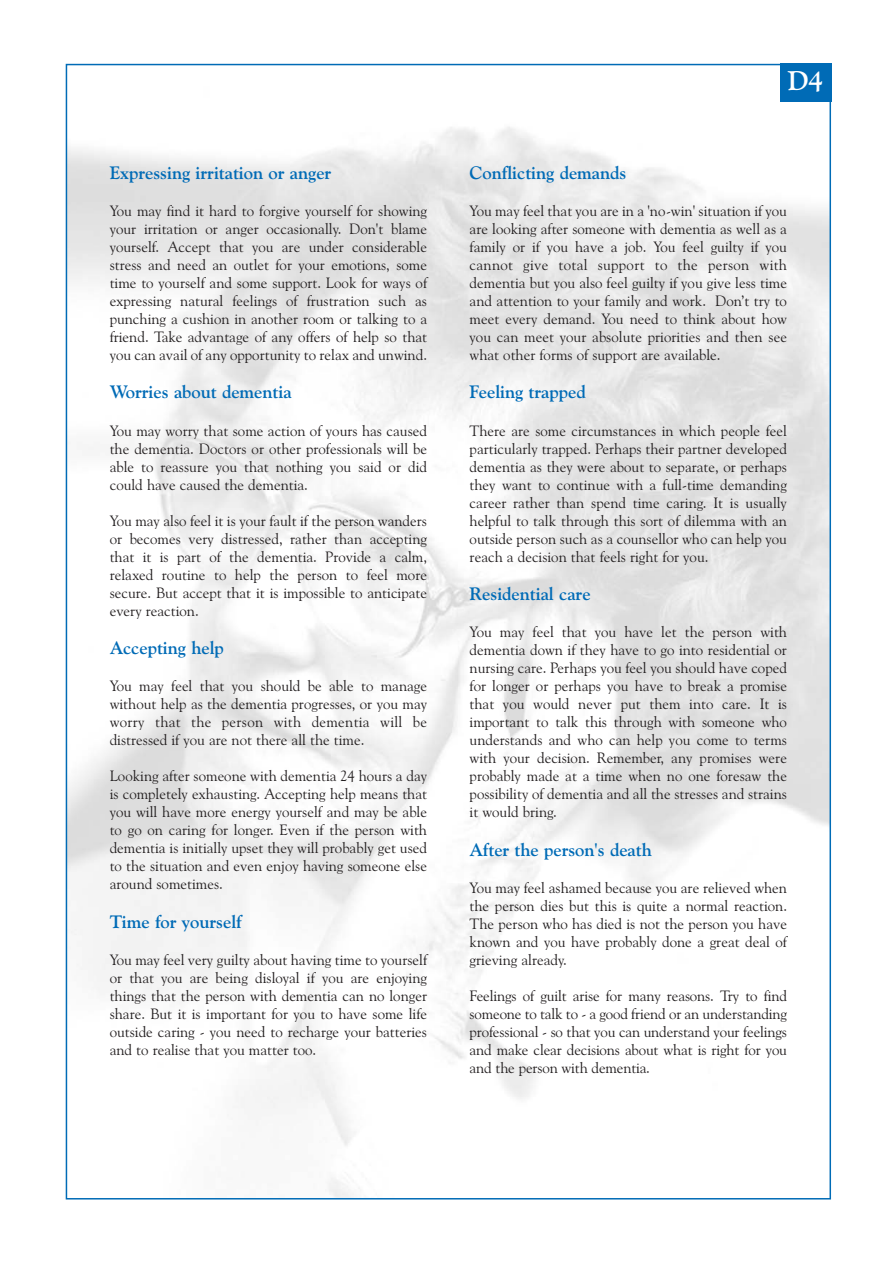
<style>
.page{position:relative;width:894px;height:1262px;background:#fff}
.page>*{position:absolute;margin:0;border:0;box-sizing:border-box;transform-origin:0 0}
.t1{font:700 27px "Goudy Old Style BT";color:#fff}
.t2{font:700 18px "Goudy Old Style BT";color:#006bb6}
.t3{font:15px/18px "Goudy Old Style BT";color:#231f20;text-align:justify}
</style>
<div class="page">
<div style="left:780px;top:64px;width:51px;height:38px;background:#006bb6"></div>
<p class="t2" style="left:110px;top:166px;width:223px">Expressing irritation or anger</p>
<p class="t3" style="left:110px;top:203px;width:319px">You may find it hard to forgive yourself for showing your irritation or anger occasionally. Don't blame yourself. Accept that you are under considerable stress and need an outlet for your emotions, some time to yourself and some support. Look for ways of expressing natural feelings of frustration such as punching a cushion in another room or talking to a friend. Take advantage of any offers of help so that you can avail of any opportunity to relax and unwind.</p>
<p class="t2" style="left:110px;top:385px;width:183px">Worries about dementia</p>
<p class="t3" style="left:110px;top:423px;width:319px">You may worry that some action of yours has caused the dementia. Doctors or other professionals will be able to reassure you that nothing you said or did could have caused the dementia.</p>
<p class="t3" style="left:110px;top:513px;width:319px">You may also feel it is your fault if the person wanders or becomes very distressed, rather than accepting that it is part of the dementia. Provide a calm, relaxed routine to help the person to feel more secure. But accept that it is impossible to anticipate every reaction.</p>
<p class="t2" style="left:110px;top:641px;width:116px">Accepting help</p>
<p class="t3" style="left:110px;top:678px;width:319px">You may feel that you should be able to manage without help as the dementia progresses, or you may worry that the person with dementia will be distressed if you are not there all the time.</p>
<p class="t3" style="left:110px;top:768px;width:319px">Looking after someone with dementia 24 hours a day is completely exhausting. Accepting help means that you will have more energy yourself and may be able to go on caring for longer. Even if the person with dementia is initially upset they will probably get used to the situation and even enjoy having someone else around sometimes.</p>
<p class="t2" style="left:110px;top:914px;width:133px">Time for yourself</p>
<p class="t3" style="left:110px;top:952px;width:319px">You may feel very guilty about having time to yourself or that you are being disloyal if you are enjoying things that the person with dementia can no longer share. But it is important for you to have some life outside caring - you need to recharge your batteries and to realise that you matter too.</p>
<h1 class="t1" style="left:789px;top:71px;width:36px">C3</h1>
<h1 class="t1" style="left:788px;top:71px;width:37px">D4</h1>
<p class="t2" style="left:470px;top:166px;width:158px">Conflicting demands</p>
<p class="t3" style="left:470px;top:203px;width:319px">You may feel that you are in a 'no-win' situation if you are looking after someone with dementia as well as a family or if you have a job. You feel guilty if you cannot give total support to the person with dementia but you also feel guilty if you give less time and attention to your family and work. Don’t try to meet every demand. You need to think about how you can meet your absolute priorities and then see what other forms of support are available.</p>
<p class="t2" style="left:470px;top:385px;width:118px">Feeling trapped</p>
<p class="t3" style="left:470px;top:423px;width:319px">There are some circumstances in which people feel particularly trapped. Perhaps their partner developed dementia as they were about to separate, or perhaps they want to continue with a full-time demanding career rather than spend time caring. It is usually helpful to talk through this sort of dilemma with an outside person such as a counsellor who can help you reach a decision that feels right for you.</p>
<p class="t2" style="left:470px;top:587px;width:122px">Residential care</p>
<p class="t3" style="left:470px;top:624px;width:319px">You may feel that you have let the person with dementia down if they have to go into residential or nursing care. Perhaps you feel you should have coped for longer or perhaps you have to break a promise that you would never put them into care. It is important to talk this through with someone who understands and who can help you come to terms with your decision. Remember, any promises were probably made at a time when no one foresaw the possibility of dementia and all the stresses and strains it would bring.</p>
<p class="t2" style="left:470px;top:842px;width:184px">After the person's death</p>
<p class="t3" style="left:470px;top:880px;width:319px">You may feel ashamed because you are relieved when the person dies but this is quite a normal reaction.<br>The person who has died is not the person you have known and you have probably done a great deal of grieving already.</p>
<p class="t3" style="left:470px;top:988px;width:319px">Feelings of guilt arise for many reasons. Try to find someone to talk to - a good friend or an understanding professional - so that you can understand your feelings and make clear decisions about what is right for you and the person with dementia.</p>
</div>
